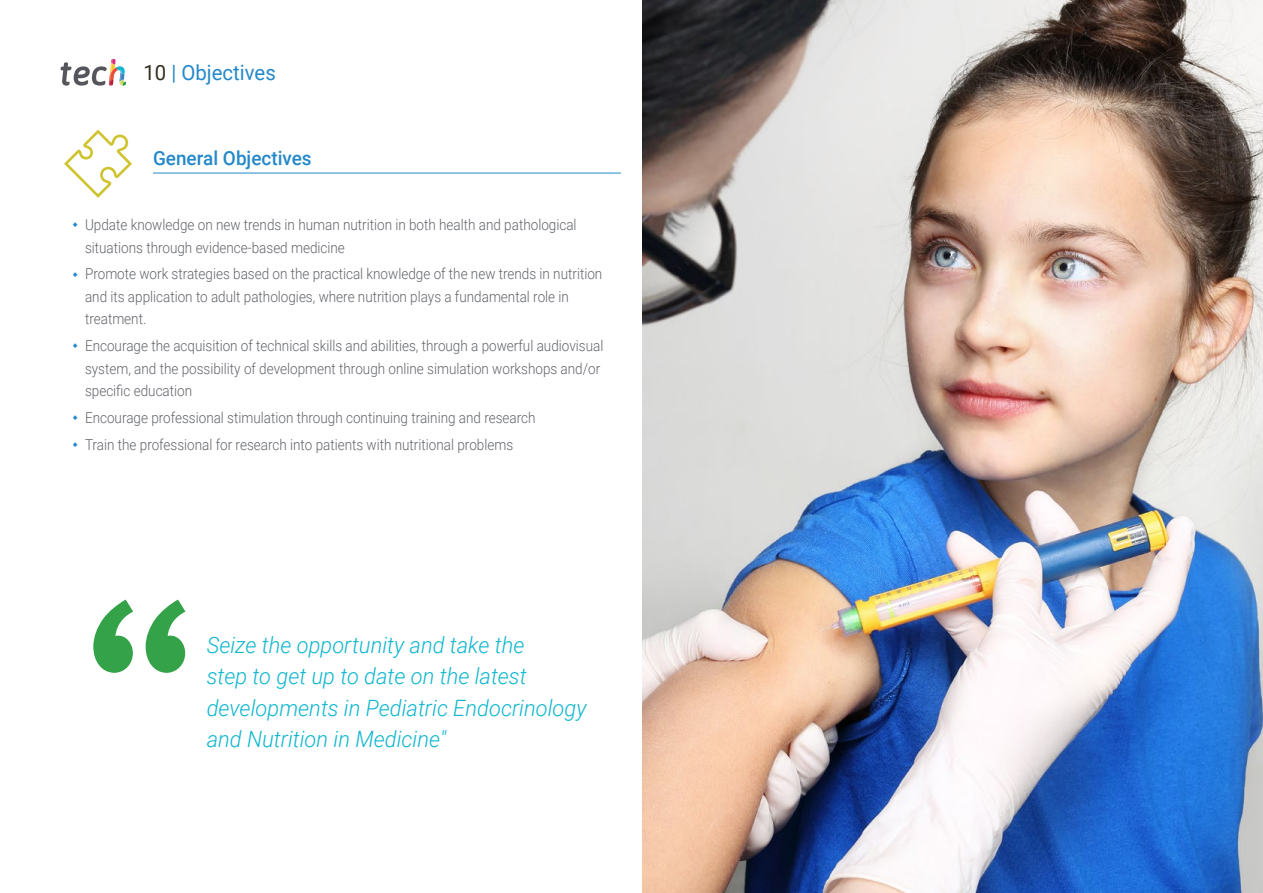
<style>
.page{position:relative;width:1263px;height:893px;background:#fff}
.page>*{position:absolute;margin:0;border:0;box-sizing:border-box;transform-origin:0 0}
.t1{font:italic 300 22.5px/31.5px "Roboto";color:#0fb6cf}
.t2{font:21px "Roboto";color:#2488c9}
.t3{font:500 19.5px "Roboto";color:#2488c9}
.t4{font:300 15px/22.5px "Roboto";color:#61646a;scale:.9 1}
.s1{color:#312e20}
</style>
<div class="page">
<hr style="left:153px;top:173px;width:468px;height:1px;background:#2488c9">
<svg style="left:64px;top:130px;width:68px;height:68px"></svg>
<svg style="left:93px;top:600px;width:92px;height:73px"></svg>
<svg style="left:61px;top:59px;width:65px;height:27px"></svg>
<img style="left:642px;top:0;width:621px;height:893px">
<h2 class="t2" style="left:144px;top:57px;width:134px"><span class="s1">10</span> | Objectives</h2>
<h3 class="t3" style="left:153px;top:144px;width:160px">General Objectives</h3>
<p class="t4" style="left:85px;top:213px;width:548px">Update knowledge on new trends in human nutrition in both health and pathological situations through evidence-based medicine</p>
<p class="t4" style="left:85px;top:262px;width:576px">Promote work strategies based on the practical knowledge of the new trends in nutrition and its application to adult pathologies, where nutrition plays a fundamental role in treatment.</p>
<p class="t4" style="left:85px;top:334px;width:577px">Encourage the acquisition of technical skills and abilities, through a powerful audiovisual system, and the possibility of development through online simulation workshops and/or specific education</p>
<p class="t4" style="left:85px;top:404px;width:502px;line-height:26.7px">Encourage professional stimulation through continuing training and research<br>Train the professional for research into patients with nutritional problems</p>
<h1 class="t1" style="left:207px;top:628px;width:381px">Seize the opportunity and take the<br>step to get up to date on the latest developments in Pediatric Endocrinology and Nutrition in Medicine"</h1>
</div>
